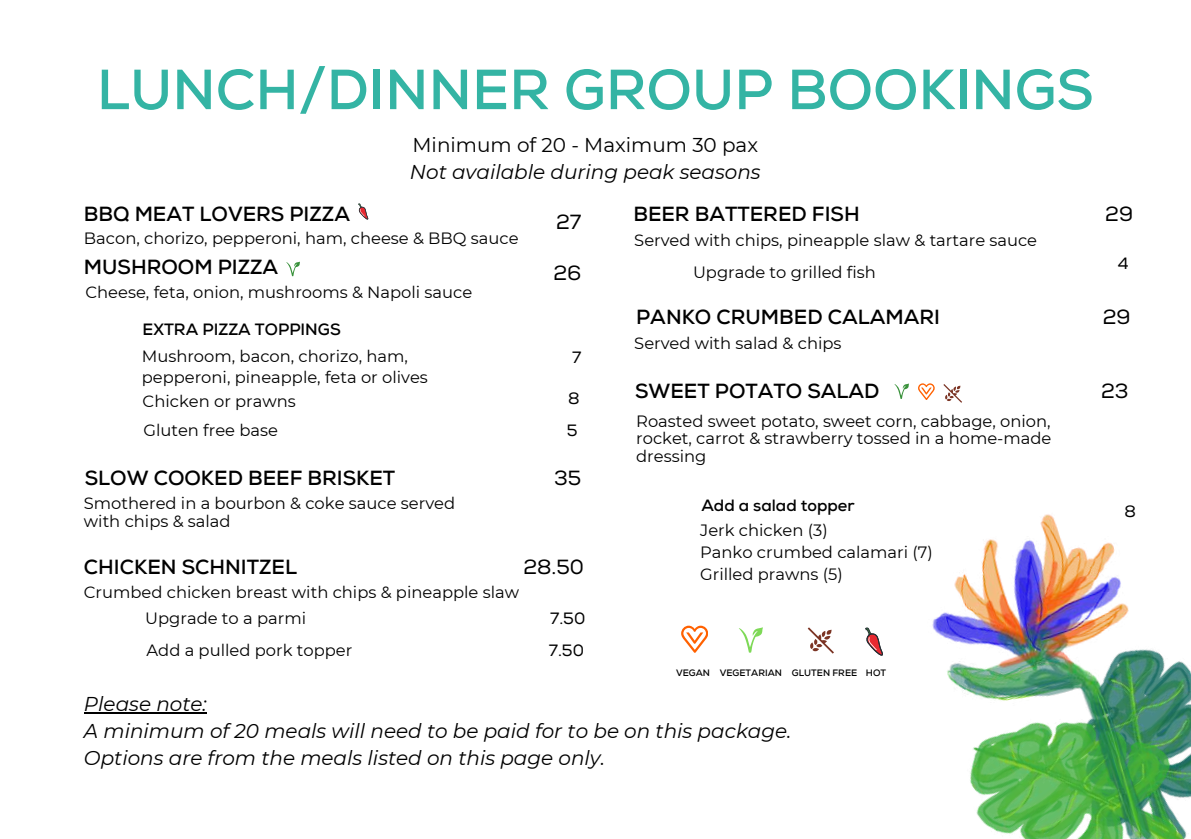
<style>
.page{position:relative;width:1191px;height:839px;background:#fff}
.page>*{position:absolute;margin:0;border:0;box-sizing:border-box;transform-origin:0 0}
.t1{font:700 56.4px "Nexa";color:#34b4a4}
.t2{font:700 20.4px "Nexa";color:#000}
.t3{font:20.4px "Nexa";color:#000}
.t4{font:italic 20px/27.2px "Montserrat";color:#000}
.t5{font:20px "Montserrat";color:#000}
.t6{font:16.4px/17.8px "Montserrat";color:#000}
.t7{font:700 16.4px "Nexa";color:#000}
.t8{font:16.4px "Nexa";color:#000}
.t9{font:700 9.2px "Nexa";color:#000}
</style>
<div class="page">
<svg style="left:358px;top:203px;width:11px;height:17px"></svg>
<svg style="left:286px;top:262px;width:14px;height:14px"></svg>
<svg style="left:894px;top:383px;width:15px;height:14px"></svg>
<svg style="left:918px;top:383px;width:17px;height:14px"></svg>
<svg style="left:943px;top:384px;width:18px;height:13px"></svg>
<svg style="left:681px;top:625px;width:27px;height:27px"></svg>
<svg style="left:739px;top:627px;width:24px;height:25px"></svg>
<img style="left:807px;top:397px;width:384px;height:441px">
<hr style="left:84px;top:712px;width:123px;height:1px;background:#000">
<h1 class="t1" style="left:97px;top:56px;width:998px">LUNCH/DINNER GROUP BOOKINGS</h1>
<p class="t5" style="left:413px;top:133px;width:347px">Minimum of 20 - Maximum 30 pax</p>
<p class="t4" style="left:410px;top:158px;width:352px">Not available during peak seasons</p>
<p class="t2" style="left:84px;top:202px;width:268px">BBQ MEAT LOVERS PIZZA</p>
<p class="t6" style="left:84px;top:230px;width:436px">Bacon, chorizo, pepperoni, ham, cheese &amp; BBQ sauce</p>
<p class="t2" style="left:84px;top:255px;width:196px">MUSHROOM PIZZA</p>
<p class="t6" style="left:85px;top:283px;width:388px">Cheese, feta, onion, mushrooms &amp; Napoli sauce</p>
<p class="t3" style="left:556px;top:210px;width:27px">27</p>
<p class="t3" style="left:553px;top:261px;width:29px">26</p>
<p class="t7" style="left:143px;top:320px;width:200px">EXTRA PIZZA TOPPINGS</p>
<p class="t6" style="left:142px;top:344px;width:288px;line-height:22.4px">Mushroom, bacon, chorizo, ham, pepperoni, pineapple, feta or olives<br>Chicken or prawns</p>
<p class="t6" style="left:143px;top:421px;width:136px">Gluten free base</p>
<p class="t8" style="left:567px;top:421px;width:12px">5</p>
<p class="t8" style="left:572px;top:347px;width:11px">7</p>
<p class="t8" style="left:568px;top:388px;width:13px">8</p>
<p class="t2" style="left:633px;top:202px;width:228px">BEER BATTERED FISH</p>
<p class="t6" style="left:634px;top:231px;width:404px">Served with chips, pineapple slaw &amp; tartare sauce</p>
<p class="t6" style="left:693px;top:263px;width:184px">Upgrade to grilled fish</p>
<p class="t2" style="left:636px;top:304px;width:305px">PANKO CRUMBED CALAMARI</p>
<p class="t6" style="left:634px;top:334px;width:209px">Served with salad &amp; chips</p>
<p class="t2" style="left:635px;top:379px;width:246px">SWEET POTATO SALAD</p>
<p class="t6" style="left:636px;top:412px;width:417px;text-align:justify">Roasted sweet potato, sweet corn, cabbage, onion, rocket, carrot &amp; strawberry tossed in a home-made dressing</p>
<p class="t3" style="left:1105px;top:202px;width:29px">29</p>
<p class="t8" style="left:1118px;top:253px;width:12px">4</p>
<p class="t3" style="left:1103px;top:304px;width:29px">29</p>
<p class="t3" style="left:1101px;top:379px;width:29px">23</p>
<p class="t2" style="left:85px;top:466px;width:312px">SLOW COOKED BEEF BRISKET</p>
<p class="t6" style="left:84px;top:494px;width:373px">Smothered in a bourbon &amp; coke sauce served with chips &amp; salad</p>
<p class="t2" style="left:84px;top:554px;width:215px">CHICKEN SCHNITZEL</p>
<p class="t3" style="left:554px;top:466px;width:29px">35</p>
<p class="t3" style="left:523px;top:554px;width:62px">28.50</p>
<p class="t6" style="left:84px;top:583px;width:437px">Crumbed chicken breast with chips &amp; pineapple slaw</p>
<p class="t6" style="left:145px;top:609px;width:162px">Upgrade to a parmi</p>
<p class="t8" style="left:550px;top:608px;width:37px">7.50</p>
<p class="t6" style="left:147px;top:641px;width:207px">Add a pulled pork topper</p>
<p class="t8" style="left:549px;top:640px;width:37px">7.50</p>
<p class="t7" style="left:701px;top:496px;width:155px">Add a salad topper</p>
<p class="t8" style="left:1124px;top:502px;width:13px">8</p>
<p class="t6" style="left:700px;top:519px;width:234px;line-height:21.8px">Jerk chicken (3)<br>Panko crumbed calamari (7)<br>Grilled prawns (5)</p>
<p class="t9" style="left:676px;top:667px;width:212px">VEGAN VEGETARIAN GLUTEN FREE HOT</p>
<p class="t4" style="left:84px;top:690px;width:709px">Please note:<br>A minimum of 20 meals will need to be paid for to be on this package.<br>Options are from the meals listed on this page only.</p>
</div>
